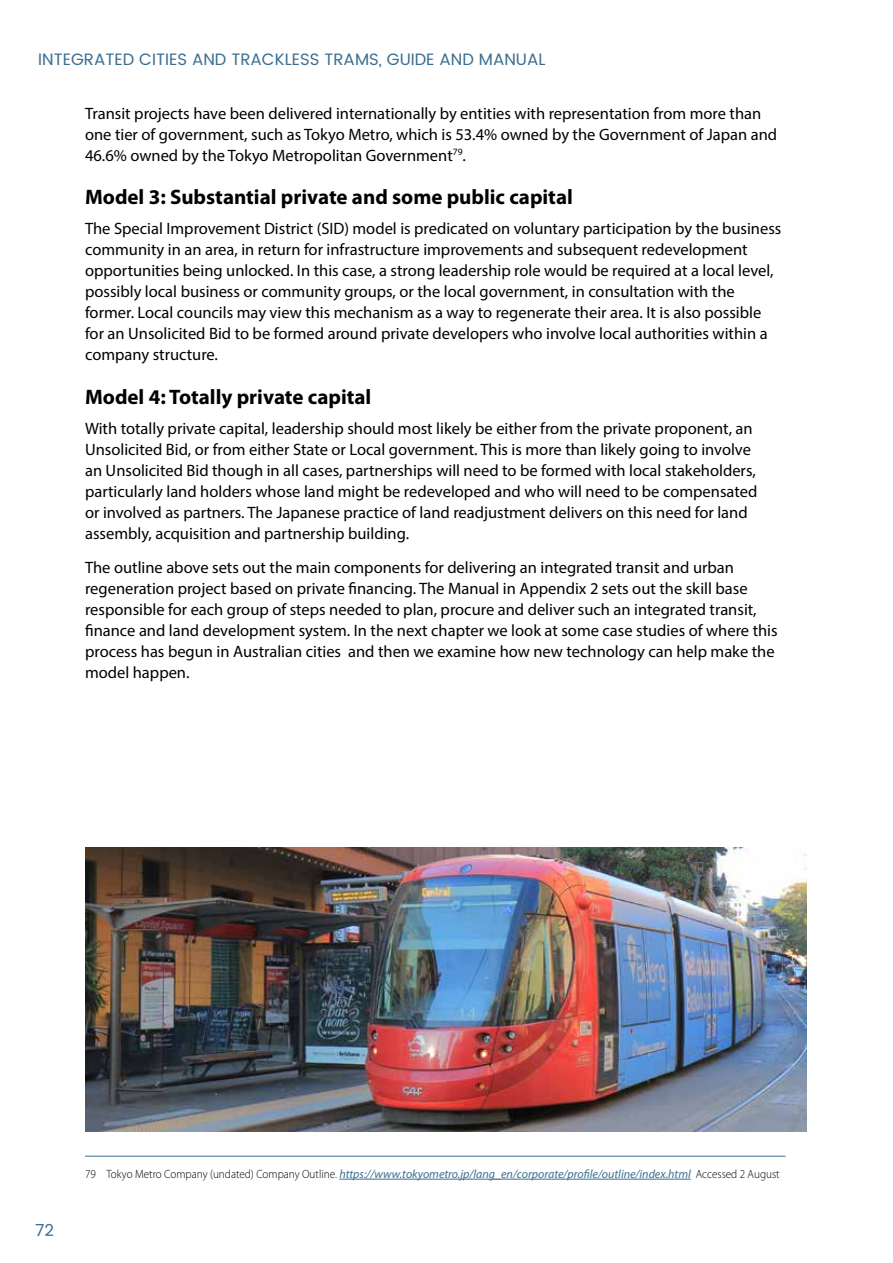
<style>
.page{position:relative;width:893px;height:1263px;background:#fff}
.page>*{position:absolute;margin:0;border:0;box-sizing:border-box;transform-origin:0 0}
.t1{font:700 21px "Myriad Pro";color:#000}
.t2{font:16.5px/21px "Myriad Pro";color:#000}
.t3{font:16.5px "Poppins";color:#3b6e8f}
.t4{font:italic 12px "Myriad Pro";color:#3b6e8f}
.s1{font-weight:300;font-style:normal;color:#000}
</style>
<div class="page">
<hr style="left:85px;top:1156px;width:701px;height:1px;background:#3b6e8f">
<hr style="left:339px;top:1179px;width:352px;height:1px;background:#3b6e8f">
<img style="left:85px;top:848px;width:721px;height:283px">
<p class="t3" style="left:38px;top:47px;width:509px">INTEGRATED CITIES AND TRACKLESS TRAMS, GUIDE AND MANUAL</p>
<p class="t2" style="left:85px;top:102px;width:694px">Transit projects have been delivered internationally by entities with representation from more than one tier of government, such as Tokyo Metro, which is 53.4% owned by the Government of Japan and<br>46.6% owned by the Tokyo Metropolitan Government<sup>79</sup>.</p>
<p class="t1" style="left:85px;top:183px;width:489px">Model 3: Substantial private and some public capital</p>
<p class="t2" style="left:85px;top:218px;width:698px">The Special Improvement District (SID) model is predicated on voluntary participation by the business community in an area, in return for infrastructure improvements and subsequent redevelopment opportunities being unlocked. In this case, a strong leadership role would be required at a local level, possibly local business or community groups, or the local government, in consultation with the former. Local councils may view this mechanism as a way to regenerate their area. It is also possible for an Unsolicited Bid to be formed around private developers who involve local authorities within a company structure.</p>
<p class="t1" style="left:85px;top:383px;width:288px">Model 4: Totally private capital</p>
<p class="t2" style="left:85px;top:417px;width:674px">With totally private capital, leadership should most likely be either from the private proponent, an Unsolicited Bid, or from either State or Local government. This is more than likely going to involve an Unsolicited Bid though in all cases, partnerships will need to be formed with local stakeholders, particularly land holders whose land might be redeveloped and who will need to be compensated or involved as partners. The Japanese practice of land readjustment delivers on this need for land assembly, acquisition and partnership building.</p>
<p class="t2" style="left:85px;top:557px;width:694px">The outline above sets out the main components for delivering an integrated transit and urban regeneration project based on private financing. The Manual in Appendix 2 sets out the skill base responsible for each group of steps needed to plan, procure and deliver such an integrated transit, finance and land development system. In the next chapter we look at some case studies of where this process has begun in Australian cities and then we examine how new technology can help make the model happen.</p>
<p class="t3" style="left:35px;top:1218px;width:20px">72</p>
<p class="t4" style="left:85px;top:1166px;width:696px"><span class="s1">79 Tokyo Metro Company (undated) Company Outline.</span> https://www.tokyometro.jp/lang_en/corporate/profile/outline/index.html <span class="s1">Accessed 2 August</span></p>
</div>
